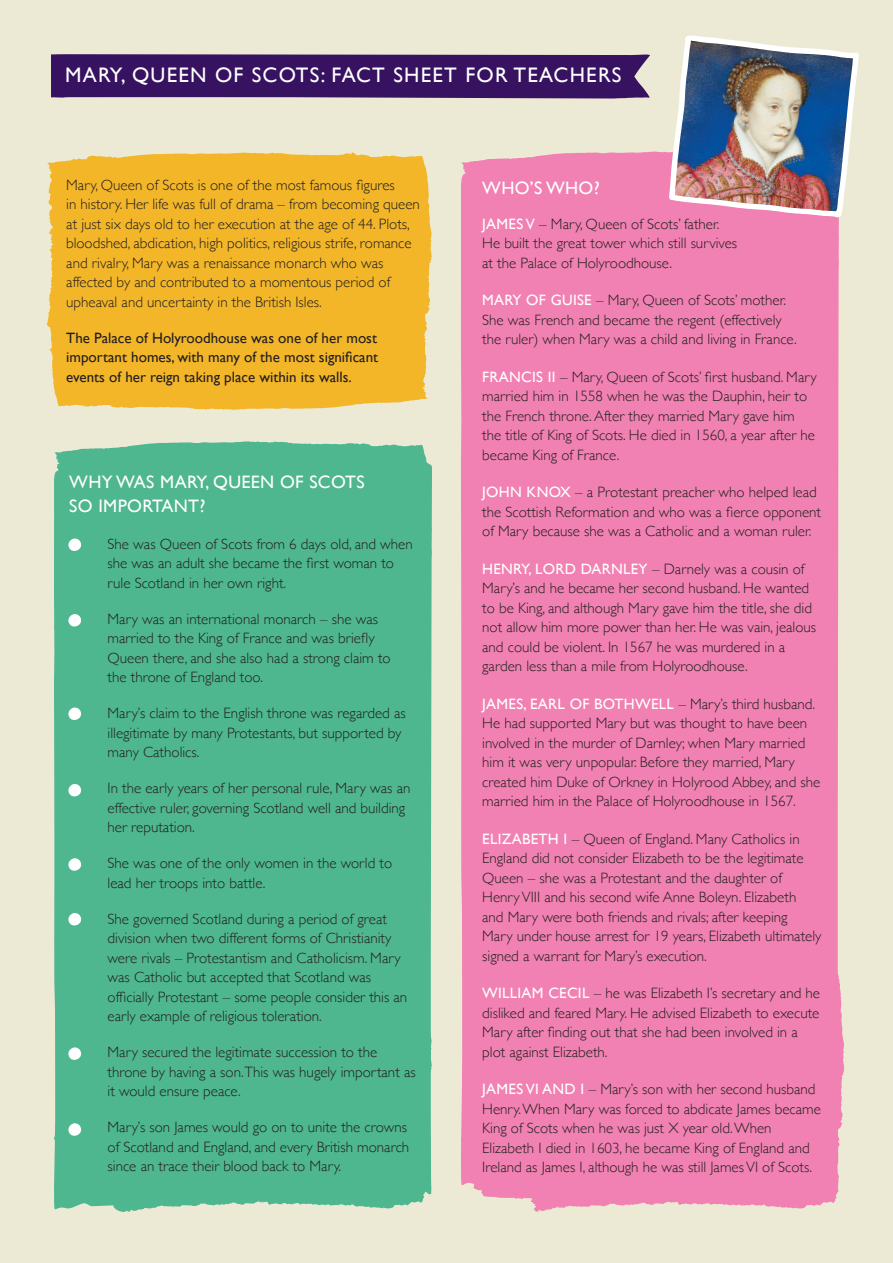
<style>
.page{position:relative;width:893px;height:1263px;background:#ecead5}
.page>*{position:absolute;margin:0;border:0;box-sizing:border-box;transform-origin:0 0}
.t1{font:21px "Gill Sans";letter-spacing:.06em;color:#fff}
.t2{font:18px "Gill Sans";letter-spacing:.02em;color:#fff}
.t3{font:300 15px/19.5px "Gill Sans";color:#231f20}
.t4{font:15px/19.5px "Gill Sans";color:#231f20}
.s1{font-weight:400;color:#fff}
</style>
<div class="page">
<svg style="left:51px;top:54px;width:599px;height:45px;background:#411e66"></svg>
<div style="left:47px;top:152px;width:385px;height:258px;background:#f3b629"></div>
<svg style="left:54px;top:441px;width:373px;height:18px;fill:#4eb78f"></svg>
<svg style="left:478px;top:980px;width:366px;height:232px;fill:#f181b2"></svg>
<div style="left:461px;top:158px;width:378px;height:1032px;background:#f181b2"></div>
<div style="left:54px;top:459px;width:378px;height:753px;background:#4eb78f"></div>
<svg style="left:68px;top:538px;width:13px;height:13px"></svg>
<svg style="left:68px;top:614px;width:13px;height:13px"></svg>
<svg style="left:68px;top:707px;width:13px;height:13px"></svg>
<svg style="left:68px;top:784px;width:13px;height:12px"></svg>
<svg style="left:68px;top:858px;width:13px;height:13px"></svg>
<svg style="left:68px;top:913px;width:13px;height:12px"></svg>
<svg style="left:68px;top:1047px;width:13px;height:13px"></svg>
<svg style="left:68px;top:1123px;width:13px;height:13px"></svg>
<img style="left:667px;top:35px;width:192px;height:250px">
<p class="t1" style="left:65px;top:63px;width:558px">MARY, QUEEN OF SCOTS: FACT SHEET FOR TEACHERS</p>
<p class="t3" style="left:66px;top:174px;width:330px">Mary, Queen of Scots is one of the most famous figures</p>
<p class="t3" style="left:66px;top:194px;width:355px">in history. Her life was full of drama – from becoming queen at just six days old to her execution at the age of 44. Plots, bloodshed, abdication, high politics, religious strife, romance and rivalry, Mary was a renaissance monarch who was affected by and contributed to a momentous period of upheaval and uncertainty in the British Isles.</p>
<p class="t4" style="left:66px;top:328px;width:313px">The Palace of Holyroodhouse was one of her most important homes, with many of the most significant</p>
<p class="t4" style="left:66px;top:367px;width:287px">events of her reign taking place within its walls.</p>
<p class="t2" style="left:69px;top:471px;width:297px">WHY WAS MARY, QUEEN OF SCOTS</p>
<p class="t2" style="left:69px;top:495px;width:138px">SO IMPORTANT?</p>
<p class="t3" style="left:108px;top:533px;width:307px">She was Queen of Scots from 6 days old, and when</p>
<p class="t3" style="left:108px;top:553px;width:288px">she was an adult she became the first woman to</p>
<p class="t3" style="left:108px;top:572px;width:180px">rule Scotland in her own right.</p>
<p class="t3" style="left:108px;top:608px;width:272px">Mary was an international monarch – she was</p>
<p class="t3" style="left:108px;top:628px;width:269px">married to the King of France and was briefly</p>
<p class="t3" style="left:108px;top:647px;width:285px">Queen there, and she also had a strong claim to</p>
<p class="t3" style="left:108px;top:667px;width:157px">the throne of England too.</p>
<p class="t3" style="left:108px;top:703px;width:300px">Mary’s claim to the English throne was regarded as</p>
<p class="t3" style="left:108px;top:722px;width:295px">illegitimate by many Protestants, but supported by</p>
<p class="t3" style="left:108px;top:742px;width:93px">many Catholics.</p>
<p class="t3" style="left:108px;top:778px;width:304px">In the early years of her personal rule, Mary was an</p>
<p class="t3" style="left:108px;top:797px;width:299px">effective ruler, governing Scotland well and building</p>
<p class="t3" style="left:108px;top:817px;width:89px">her reputation.</p>
<p class="t3" style="left:108px;top:853px;width:286px">She was one of the only women in the world to</p>
<p class="t3" style="left:108px;top:872px;width:160px">lead her troops into battle.</p>
<p class="t3" style="left:108px;top:908px;width:281px">She governed Scotland during a period of great</p>
<p class="t3" style="left:108px;top:928px;width:285px">division when two different forms of Christianity</p>
<p class="t3" style="left:108px;top:947px;width:295px">were rivals – Protestantism and Catholicism. Mary</p>
<p class="t3" style="left:108px;top:967px;width:265px">was Catholic but accepted that Scotland was</p>
<p class="t3" style="left:108px;top:986px;width:301px">officially Protestant – some people consider this an</p>
<p class="t3" style="left:108px;top:1006px;width:216px">early example of religious toleration.</p>
<p class="t3" style="left:108px;top:1042px;width:271px">Mary secured the legitimate succession to the</p>
<p class="t3" style="left:108px;top:1061px;width:310px">throne by having a son.This was hugely important as</p>
<p class="t3" style="left:108px;top:1081px;width:135px">it would ensure peace.</p>
<p class="t3" style="left:108px;top:1117px;width:301px">Mary’s son James would go on to unite the crowns</p>
<p class="t3" style="left:108px;top:1136px;width:303px">of Scotland and England, and every British monarch</p>
<p class="t3" style="left:108px;top:1156px;width:235px">since an trace their blood back to Mary.</p>
<p class="t2" style="left:482px;top:177px;width:119px">WHO’S WHO?</p>
<p class="t3" style="left:482px;top:213px;width:239px"><span class="s1">JAMES V</span> – Mary, Queen of Scots’ father.</p>
<p class="t3" style="left:482px;top:233px;width:257px">He built the great tower which still survives</p>
<p class="t3" style="left:482px;top:252px;width:191px">at the Palace of Holyroodhouse.</p>
<p class="t3" style="left:482px;top:290px;width:305px"><span class="s1">MARY OF GUISE</span> – Mary, Queen of Scots’ mother.</p>
<p class="t3" style="left:482px;top:309px;width:301px">She was French and became the regent (effectively</p>
<p class="t3" style="left:482px;top:329px;width:316px">the ruler) when Mary was a child and living in France.</p>
<p class="t3" style="left:482px;top:366px;width:336px"><span class="s1">FRANCIS II</span> – Mary, Queen of Scots’ first husband. Mary married him in 1558 when he was the Dauphin, heir to the French throne. After they married Mary gave him the title of King of Scots. He died in 1560, a year after he became King of France.</p>
<p class="t3" style="left:482px;top:482px;width:340px"><span class="s1">JOHN KNOX</span> – a Protestant preacher who helped lead the Scottish Reformation and who was a fierce opponent of Mary because she was a Catholic and a woman ruler.</p>
<p class="t3" style="left:482px;top:558px;width:336px"><span class="s1">HENRY, LORD DARNLEY</span> – Darnely was a cousin of Mary’s and he became her second husband. He wanted to be King, and although Mary gave him the title, she did not allow him more power than her. He was vain, jealous and could be violent. In 1567 he was murdered in a garden less than a mile from Holyroodhouse.</p>
<p class="t3" style="left:482px;top:693px;width:340px"><span class="s1">JAMES, EARL OF BOTHWELL</span> – Mary’s third husband.<br>He had supported Mary but was thought to have been involved in the murder of Darnley; when Mary married him it was very unpopular. Before they married, Mary created him Duke of Orkney in Holyrood Abbey, and she married him in the Palace of Holyroodhouse in 1567.</p>
<p class="t3" style="left:482px;top:828px;width:341px"><span class="s1">ELIZABETH I</span> – Queen of England. Many Catholics in England did not consider Elizabeth to be the legitimate Queen – she was a Protestant and the daughter of Henry VIII and his second wife Anne Boleyn. Elizabeth and Mary were both friends and rivals; after keeping Mary under house arrest for 19 years, Elizabeth ultimately signed a warrant for Mary’s execution.</p>
<p class="t3" style="left:482px;top:983px;width:339px"><span class="s1">WILLIAM CECIL</span> – he was Elizabeth I’s secretary and he disliked and feared Mary. He advised Elizabeth to execute Mary after finding out that she had been involved in a plot against Elizabeth.</p>
<p class="t3" style="left:482px;top:1079px;width:340px"><span class="s1">JAMES VI AND I</span> – Mary’s son with her second husband Henry. When Mary was forced to abdicate James became King of Scots when he was just X year old. When Elizabeth I died in 1603, he became King of England and Ireland as James I, although he was still James VI of Scots.</p>
</div>
